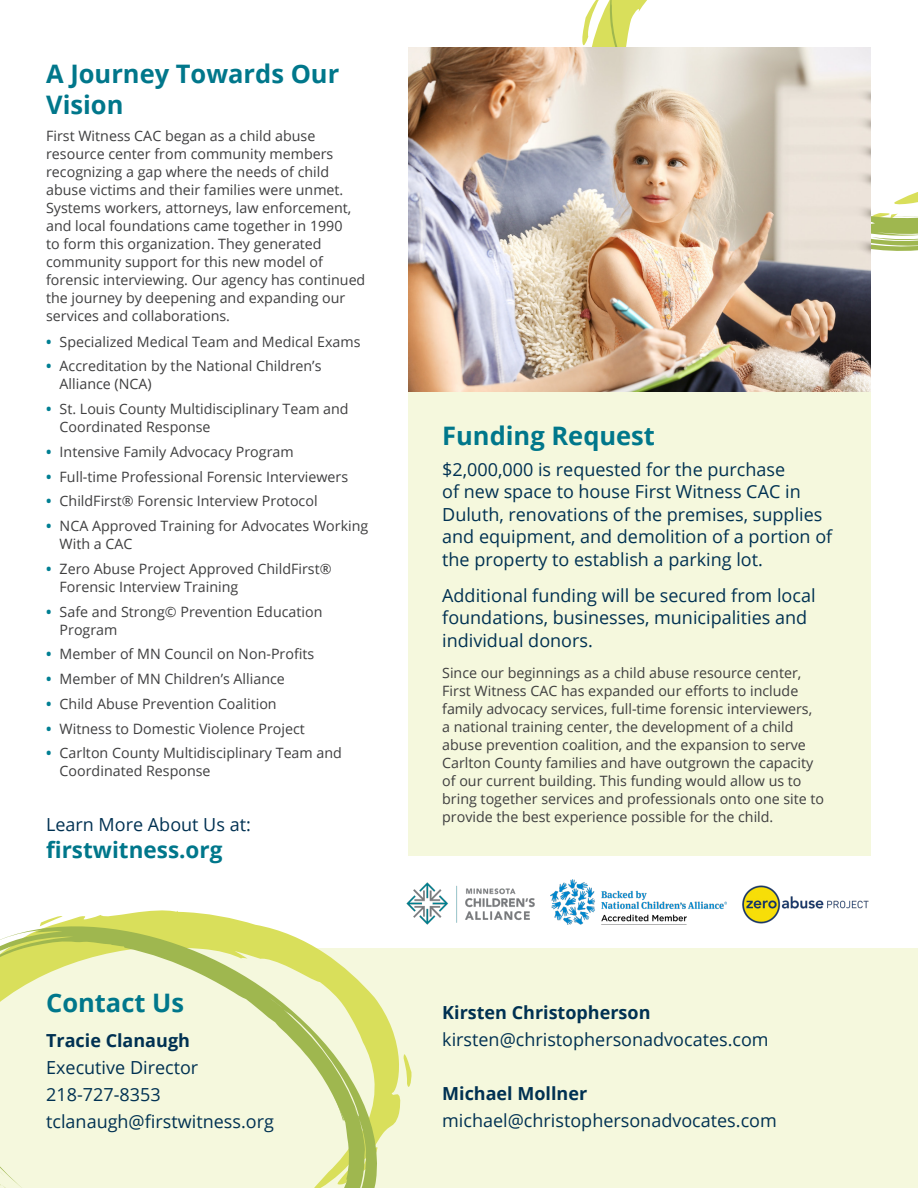
<style>
.page{position:relative;width:918px;height:1188px;background:#fff}
.page>*{position:absolute;margin:0;border:0;box-sizing:border-box;transform-origin:0 0}
.Heading_2{font:700 25.5px/31.5px "Open Sans";color:#00778b}
.Large_Paragraph{font:700 22.5px "Open Sans";color:#00778b}
.Large_Paragraph-2{font:18px/22.5px "Open Sans";color:#003152}
.Large_Paragraph-3{font:700 18px "Open Sans";color:#003152}
.t1{font:14.25px/18px "Open Sans";color:#3e3e3f}
.s1{font-weight:700;color:#007f93}
</style>
<div class="page">
<div style="left:0;top:948px;width:918px;height:240px;background:#f5f8dd"></div>
<svg style="left:582px;top:0;width:18px;height:46px"></svg>
<svg style="left:871px;top:240px;width:47px;height:11px"></svg>
<svg style="left:608px;top:0;width:39px;height:47px"></svg>
<svg style="left:871px;top:192px;width:47px;height:48px"></svg>
<div style="left:408px;top:392px;width:463px;height:464px;background:#f5f8dd"></div>
<img style="left:408px;top:47px;width:463px;height:345px">
<svg style="left:404px;top:1054px;width:8px;height:33px"></svg>
<svg style="left:62px;top:910px;width:339px;height:228px"></svg>
<svg style="left:40px;top:916px;width:22px;height:9px"></svg>
<svg style="left:0;top:925px;width:380px;height:263px"></svg>
<svg style="left:303px;top:1047px;width:41px;height:74px"></svg>
<svg style="left:0;top:1014px;width:24px;height:174px"></svg>
<img style="left:550px;top:880px;width:177px;height:44px">
<img style="left:406px;top:882px;width:129px;height:43px">
<img style="left:742px;top:885px;width:127px;height:39px">
<p class="Heading_2" style="left:46px;top:57px;width:295px">A Journey Towards Our<br>Vision</p>
<p class="t1" style="left:46px;top:126px;width:321px">First Witness CAC began as a child abuse resource center from community members recognizing a gap where the needs of child abuse victims and their families were unmet.<br>Systems workers, attorneys, law enforcement, and local foundations came together in 1990<br>to form this organization. They generated community support for this new model of forensic interviewing. Our agency has continued the journey by deepening and expanding our services and collaborations.</p>
<p class="t1" style="left:46px;top:332px;width:316px"><span class="s1">•</span> Specialized Medical Team and Medical Exams</p>
<p class="t1" style="left:60px;top:357px;width:263px;text-indent:-14px"><span class="s1">•</span> Accreditation by the National Children’s<br>Alliance (NCA)</p>
<p class="t1" style="left:60px;top:400px;width:291px;text-indent:-14px"><span class="s1">•</span> St. Louis County Multidisciplinary Team and<br>Coordinated Response</p>
<p class="t1" style="left:46px;top:442px;width:249px"><span class="s1">•</span> Intensive Family Advocacy Program</p>
<p class="t1" style="left:46px;top:467px;width:304px"><span class="s1">•</span> Full-time Professional Forensic Interviewers</p>
<p class="t1" style="left:46px;top:492px;width:273px"><span class="s1">•</span> ChildFirst® Forensic Interview Protocol</p>
<p class="t1" style="left:60px;top:517px;width:310px;text-indent:-14px"><span class="s1">•</span> NCA Approved Training for Advocates Working<br>With a CAC</p>
<p class="t1" style="left:60px;top:559px;width:274px;text-indent:-14px"><span class="s1">•</span> Zero Abuse Project Approved ChildFirst®<br>Forensic Interview Training</p>
<p class="t1" style="left:60px;top:602px;width:264px;text-indent:-14px"><span class="s1">•</span> Safe and Strong© Prevention Education<br>Program</p>
<p class="t1" style="left:46px;top:645px;width:270px"><span class="s1">•</span> Member of MN Council on Non-Profits</p>
<p class="t1" style="left:46px;top:670px;width:240px"><span class="s1">•</span> Member of MN Children’s Alliance</p>
<p class="t1" style="left:46px;top:694px;width:232px"><span class="s1">•</span> Child Abuse Prevention Coalition</p>
<p class="t1" style="left:46px;top:719px;width:260px"><span class="s1">•</span> Witness to Domestic Violence Project</p>
<p class="t1" style="left:60px;top:744px;width:284px;text-indent:-14px"><span class="s1">•</span> Carlton County Multidisciplinary Team and<br>Coordinated Response</p>
<p class="Large_Paragraph-2" style="left:46px;top:813px;width:206px">Learn More About Us at:</p>
<p class="Large_Paragraph" style="left:46px;top:834px;width:178px">firstwitness.org</p>
<p class="Heading_2" style="left:46px;top:986px;width:140px">Contact Us</p>
<p class="Large_Paragraph-3" style="left:46px;top:1028px;width:145px">Tracie Clanaugh</p>
<p class="Large_Paragraph-2" style="left:46px;top:1056px;width:154px">Executive Director</p>
<p class="Large_Paragraph-2" style="left:46px;top:1083px;width:116px">218-727-8353</p>
<p class="Large_Paragraph-2" style="left:46px;top:1110px;width:229px">tclanaugh@firstwitness.org</p>
<p class="Heading_2" style="left:442px;top:419px;width:214px">Funding Request</p>
<p class="Large_Paragraph-2" style="left:442px;top:457px;width:392px">$2,000,000 is requested for the purchase<br>of new space to house First Witness CAC in Duluth, renovations of the premises, supplies and equipment, and demolition of a portion of the property to establish a parking lot.</p>
<p class="Large_Paragraph-2" style="left:442px;top:583px;width:375px">Additional funding will be secured from local foundations, businesses, municipalities and individual donors.</p>
<p class="t1" style="left:442px;top:664px;width:383px">Since our beginnings as a child abuse resource center, First Witness CAC has expanded our efforts to include family advocacy services, full-time forensic interviewers,<br>a national training center, the development of a child abuse prevention coalition, and the expansion to serve Carlton County families and have outgrown the capacity of our current building. This funding would allow us to bring together services and professionals onto one site to provide the best experience possible for the child.</p>
<p class="Large_Paragraph-3" style="left:442px;top:1000px;width:210px">Kirsten Christopherson</p>
<p class="Large_Paragraph-2" style="left:442px;top:1028px;width:328px">kirsten@christophersonadvocates.com</p>
<p class="Large_Paragraph-3" style="left:442px;top:1081px;width:146px">Michael Mollner</p>
<p class="Large_Paragraph-2" style="left:442px;top:1109px;width:336px">michael@christophersonadvocates.com</p>
</div>
